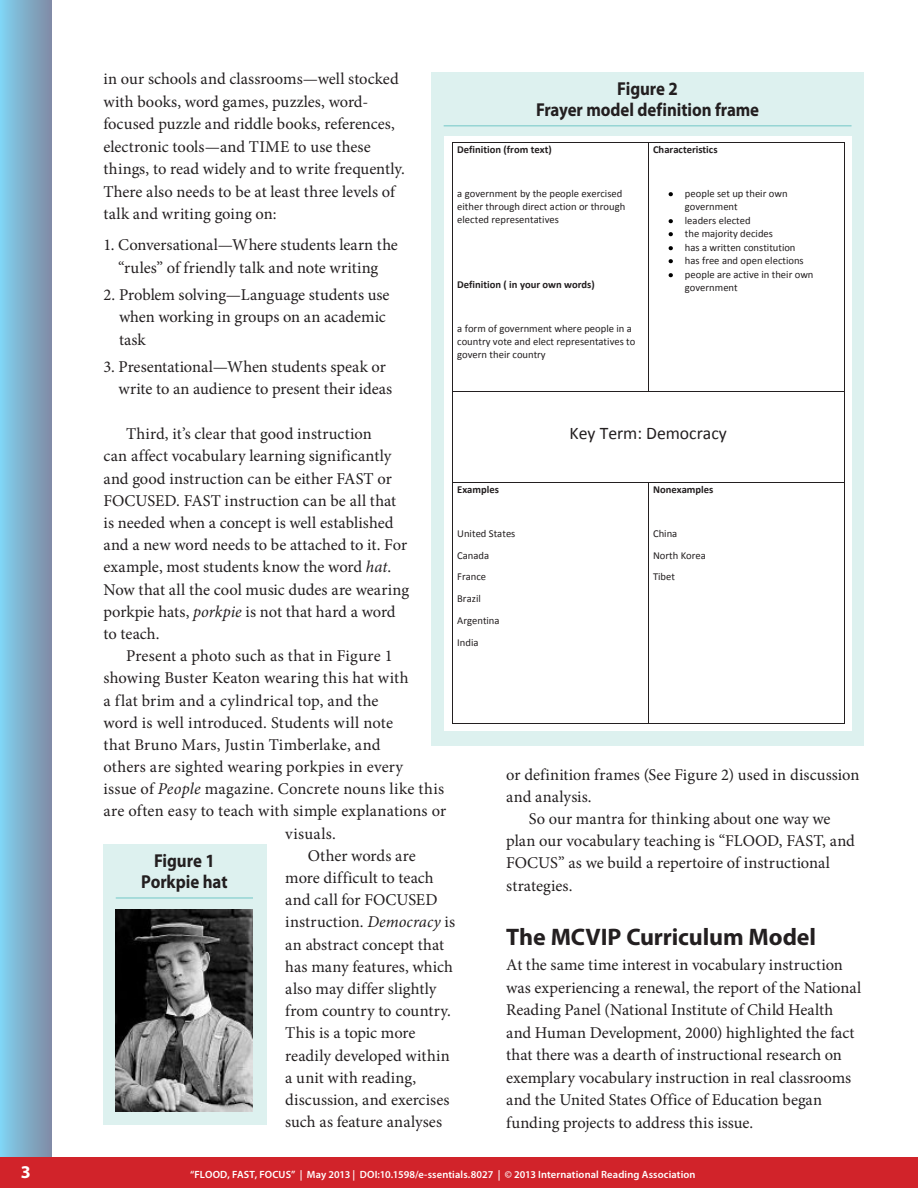
<style>
.page{position:relative;width:918px;height:1188px;background:#fff}
.page>*{position:absolute;margin:0;border:0;box-sizing:border-box;transform-origin:0 0}
.t1{font:700 24px "Myriad Pro";letter-spacing:-.005em;color:#231f20}
.t2{font:700 18.75px/21px "Myriad Pro";letter-spacing:-.005em;color:#231f20;text-align:center;scale:.9 1}
.t3{font:700 18px "Myriad Pro";color:#fff}
.t4{font:17.7px "Calibri";color:#231f20}
.t5{font:16.5px/22.5px "Minion Pro";letter-spacing:.005em;color:#231f20}
.t6{font:16.5px "Minion Pro";letter-spacing:.025em;color:#231f20}
.t7{font:10.65px/13.4px "Calibri";color:#231f20}
.t8{font:700 10.65px "Calibri";color:#231f20}
.t9{font:600 10.5px "Myriad Pro";letter-spacing:.015em;color:#fff}
.s1{font-style:italic}
</style>
<div class="page">
<div style="left:0;top:0;width:52px;height:1158px;background:linear-gradient(to right,#80d3f1,#808ba5)"></div>
<div style="left:0;top:1158px;width:918px;height:30px;background:#d1232a"></div>
<div style="left:104px;top:844px;width:163px;height:281px;background:#ddf1ef"></div>
<hr style="left:116px;top:897px;width:137px;height:2px;background:#95d5d4">
<img style="left:116px;top:909px;width:137px;height:203px">
<div style="left:431px;top:72px;width:433px;height:673px;background:#ddf1ef"></div>
<hr style="left:444px;top:125px;width:408px;height:2px;background:#95d5d4">
<div style="left:444px;top:136px;width:408px;height:595px;background:#fff"></div>
<svg style="left:669px;top:192px;width:4px;height:5px"></svg>
<svg style="left:669px;top:219px;width:4px;height:59px"></svg>
<hr style="left:453px;top:143px;width:195px;height:1px;background:#231f20">
<hr style="left:648px;top:143px;width:196px;height:1px;background:#231f20">
<hr style="left:452px;top:143px;width:1px;height:248px;background:#231f20">
<hr style="left:648px;top:143px;width:1px;height:248px;background:#231f20">
<hr style="left:844px;top:143px;width:1px;height:248px;background:#231f20">
<hr style="left:453px;top:391px;width:195px;height:1px;background:#231f20">
<hr style="left:648px;top:391px;width:196px;height:1px;background:#231f20">
<hr style="left:452px;top:391px;width:1px;height:92px;background:#231f20">
<hr style="left:844px;top:391px;width:1px;height:92px;background:#231f20">
<hr style="left:453px;top:483px;width:195px;height:1px;background:#231f20">
<hr style="left:648px;top:483px;width:196px;height:1px;background:#231f20">
<hr style="left:452px;top:483px;width:1px;height:240px;background:#231f20">
<hr style="left:453px;top:723px;width:195px;height:1px;background:#231f20">
<hr style="left:648px;top:483px;width:1px;height:240px;background:#231f20">
<hr style="left:648px;top:723px;width:196px;height:1px;background:#231f20">
<hr style="left:844px;top:483px;width:1px;height:240px;background:#231f20">
<p class="t5" style="left:104px;top:68px;width:303px">in our schools and classrooms—well stocked with books, word games, puzzles, word&shy;focused puzzle and riddle books, references, electronic tools—and TIME to use these things, to read widely and to write frequently.<br>There also needs to be at least three levels of talk and writing going on:</p>
<p class="t5" style="left:104px;top:234px;width:296px;text-align:center">1. Conversational—Where students learn the “rules” of friendly talk and note writing</p>
<p class="t5" style="left:119px;top:284px;width:272px;text-indent:-16px">2. Problem solving—Language students use when working in groups on an academic task</p>
<p class="t5" style="left:118px;top:356px;width:275px;text-indent:-15px">3. Presentational—When students speak or write to an audience to present their ideas</p>
<p class="t5" style="left:104px;top:423px;width:307px;text-indent:23px">Third, it’s clear that good instruction<br>can affect vocabulary learning significantly and good instruction can be either FAST or FOCUSED. FAST instruction can be all that is needed when a concept is well established and a new word needs to be attached to it. For example, most students know the word <span class="s1">hat</span>.<br>Now that all the cool music dudes are wearing porkpie hats, <span class="s1">porkpie</span> is not that hard a word to teach.</p>
<p class="t5" style="left:126px;top:645px;width:268px">Present a photo such as that in Figure 1</p>
<p class="t5" style="left:104px;top:667px;width:307px">showing Buster Keaton wearing this hat with</p>
<p class="t6" style="left:104px;top:689px;width:277px">a flat brim and a cylindrical top, and the</p>
<p class="t5" style="left:104px;top:711px;width:291px">word is well introduced. Students will note</p>
<p class="t5" style="left:104px;top:733px;width:279px">that Bruno Mars, Justin Timberlake, and</p>
<p class="t5" style="left:104px;top:756px;width:301px">others are sighted wearing porkpies in every</p>
<p class="t5" style="left:104px;top:778px;width:342px">issue of <span class="s1">People</span> magazine. Concrete nouns like this</p>
<p class="t5" style="left:104px;top:800px;width:344px">are often easy to teach with simple explanations or</p>
<p class="t5" style="left:285px;top:822px;width:52px">visuals.</p>
<p class="t5" style="left:308px;top:844px;width:109px">Other words are</p>
<p class="t5" style="left:285px;top:867px;width:150px">more difficult to teach</p>
<p class="t5" style="left:285px;top:889px;width:154px">and call for FOCUSED</p>
<p class="t5" style="left:285px;top:911px;width:171px">instruction. <span class="s1">Democracy</span> is</p>
<p class="t5" style="left:285px;top:933px;width:160px">an abstract concept that</p>
<p class="t5" style="left:285px;top:955px;width:169px">has many features, which</p>
<p class="t5" style="left:285px;top:978px;width:153px">also may differ slightly</p>
<p class="t5" style="left:285px;top:1000px;width:167px">from country to country.</p>
<p class="t5" style="left:285px;top:1022px;width:132px">This is a topic more</p>
<p class="t5" style="left:285px;top:1044px;width:166px">readily developed within</p>
<p class="t5" style="left:285px;top:1066px;width:132px">a unit with reading,</p>
<p class="t5" style="left:285px;top:1089px;width:166px">discussion, and exercises</p>
<p class="t5" style="left:285px;top:1111px;width:158px">such as feature analyses</p>
<p class="t2" style="left:536px;top:78px;width:250px">Figure 2<br>Frayer model definition frame</p>
<p class="t8" style="left:457px;top:145px;width:96px">Definition (from text)</p>
<p class="t7" style="left:457px;top:188px;width:170px;line-height:12.9px">a government by the people exercised either through direct action or through elected representatives</p>
<p class="t8" style="left:653px;top:145px;width:66px">Characteristics</p>
<p class="t7" style="left:685px;top:188px;width:130px">people set up their own government<br>leaders elected<br>the majority decides<br>has a written constitution<br>has free and open elections people are active in their own government</p>
<p class="t8" style="left:457px;top:280px;width:139px">Definition ( in your own words)</p>
<p class="t7" style="left:457px;top:322px;width:180px">a form of government where people in a country vote and elect representatives to govern their country</p>
<p class="t4" style="left:570px;top:425px;width:159px">Key Term: Democracy</p>
<p class="t8" style="left:457px;top:485px;width:43px">Examples</p>
<p class="t7" style="left:457px;top:523px;width:60px;line-height:21.8px">United States<br>Canada<br>France<br>Brazil<br>Argentina<br>India</p>
<p class="t8" style="left:653px;top:485px;width:62px">Nonexamples</p>
<p class="t7" style="left:653px;top:523px;width:54px;line-height:21.8px">China<br>North Korea<br>Tibet</p>
<p class="t5" style="left:506px;top:763px;width:355px">or definition frames (See Figure 2) used in discussion</p>
<p class="t5" style="left:506px;top:785px;width:87px">and analysis.</p>
<p class="t5" style="left:529px;top:808px;width:303px">So our mantra for thinking about one way we</p>
<p class="t5" style="left:506px;top:830px;width:350px">plan our vocabulary teaching is “FLOOD, FAST, and</p>
<p class="t5" style="left:506px;top:852px;width:325px">FOCUS” as we build a repertoire of instructional</p>
<p class="t5" style="left:506px;top:874px;width:68px">strategies.</p>
<h1 class="t1" style="left:506px;top:921px;width:312px">The MCVIP Curriculum Model</h1>
<p class="t5" style="left:506px;top:954px;width:356px">At the same time interest in vocabulary instruction was experiencing a renewal, the report of the National Reading Panel (National Institute of Child Health and Human Development, 2000) highlighted the fact that there was a dearth of instructional research on exemplary vocabulary instruction in real classrooms and the United States Office of Education began funding projects to address this issue.</p>
<p class="t2" style="left:141px;top:850px;width:97px">Figure 1<br>Porkpie hat</p>
<p class="t3" style="left:21px;top:1161px;width:11px">3</p>
<p class="t9" style="left:190px;top:1168px;width:507px">“FLOOD, FAST, FOCUS” | May 2013 | DOI:10.1598/e-ssentials.8027 | © 2013 International Reading Association</p>
</div>
